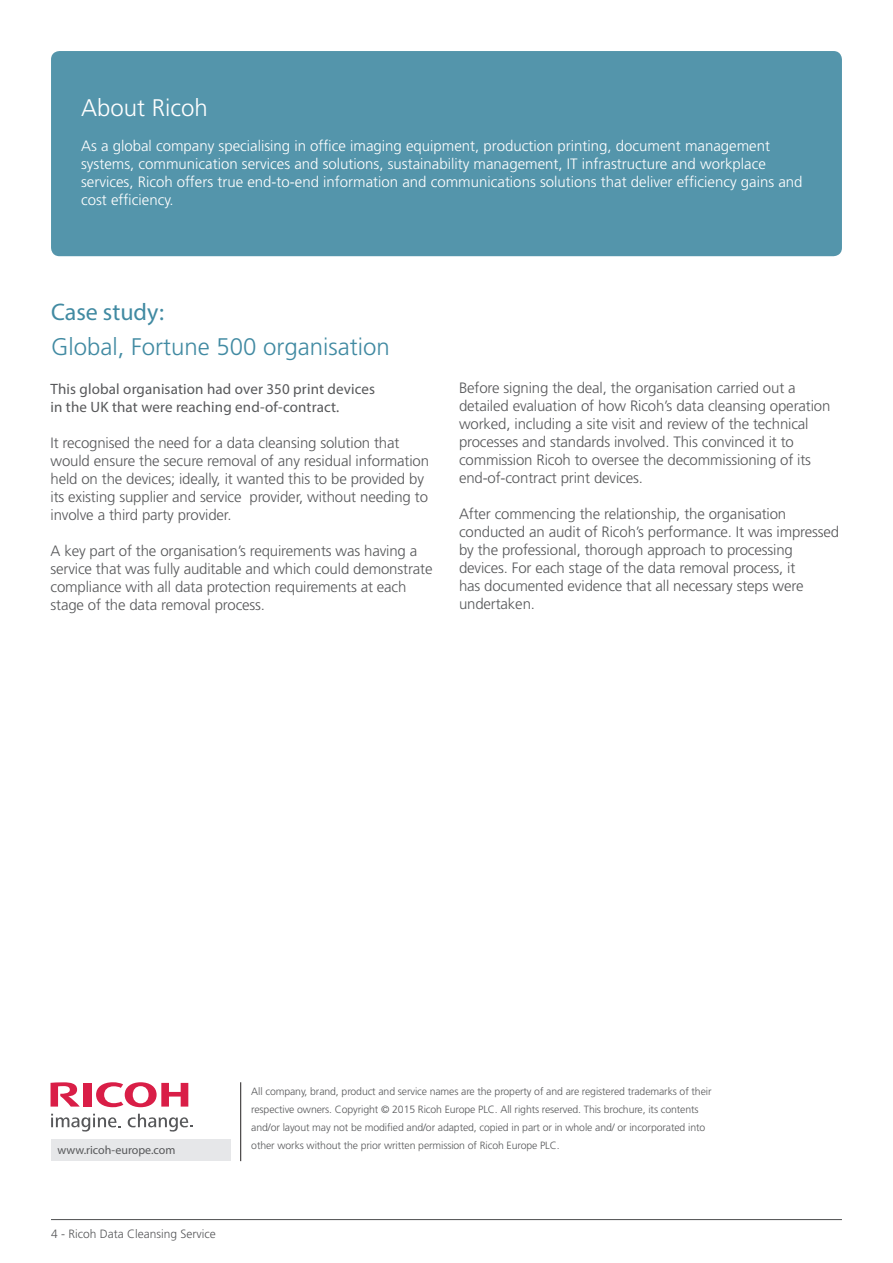
<style>
.page{position:relative;width:893px;height:1263px;background:#fff}
.page>*{position:absolute;margin:0;border:0;box-sizing:border-box;transform-origin:0 0}
.t1{font:300 24px "Frutiger LT";color:#418aa2}
.t2{font:300 24px "Frutiger LT";color:#fff}
.t3{font:24px "Myriad Pro";color:#418aa2}
.t4{font:300 15px/18px "Frutiger LT";letter-spacing:-.01em;color:#57585a}
.t5{font:300 15px/18px "Frutiger LT";color:#fff}
.t6{font:15px/18px "Myriad Pro";letter-spacing:.01em;color:#57585a}
.t7{font:300 12px "Frutiger LT";color:#57585a}
.t8{font:12px "Myriad Pro";color:#57585a}
.t9{font:300 10.5px/18px "Frutiger LT";letter-spacing:-.01em;color:#57585a}
</style>
<div class="page">
<hr style="left:51px;top:1219px;width:791px;height:1px;background:#4b4c4d">
<div style="left:51px;top:51px;width:791px;height:205px;background:#5495ab;border-radius:9px"></div>
<div style="left:51px;top:1139px;width:179px;height:22px;background:#e6e7e9"></div>
<svg style="left:96px;top:1082px;width:92px;height:25px"></svg>
<div style="left:83px;top:1083px;width:8px;height:23px;background:#d91e47"></div>
<svg style="left:51px;top:1082px;width:28px;height:24px"></svg>
<svg style="left:51px;top:1114px;width:70px;height:18px"></svg>
<svg style="left:128px;top:1114px;width:65px;height:18px"></svg>
<hr style="left:240px;top:1082px;width:1px;height:79px;background:#231f20">
<p class="t2" style="left:81px;top:94px;width:128px">About Ricoh</p>
<p class="t5" style="left:81px;top:137px;width:723px">As a global company specialising in office imaging equipment, production printing, document management systems, communication services and solutions, sustainability management, IT infrastructure and workplace services, Ricoh offers true end-to-end information and communications solutions that deliver efficiency gains and cost efficiency.</p>
<p class="t3" style="left:51px;top:297px;width:114px">Case study:</p>
<p class="t1" style="left:51px;top:334px;width:340px">Global, Fortune 500 organisation</p>
<p class="t6" style="left:51px;top:379px;width:326px">This global organisation had over 350 print devices in the UK that were reaching end-of-contract.</p>
<p class="t4" style="left:51px;top:434px;width:380px">It recognised the need for a data cleansing solution that would ensure the secure removal of any residual information held on the devices; ideally, it wanted this to be provided by its existing supplier and service provider, without needing to involve a third party provider.</p>
<p class="t4" style="left:51px;top:542px;width:384px">A key part of the organisation’s requirements was having a service that was fully auditable and which could demonstrate compliance with all data protection requirements at each stage of the data removal process.</p>
<p class="t4" style="left:459px;top:379px;width:373px">Before signing the deal, the organisation carried out a detailed evaluation of how Ricoh’s data cleansing operation worked, including a site visit and review of the technical processes and standards involved. This convinced it to commission Ricoh to oversee the decommissioning of its end-of-contract print devices.</p>
<p class="t4" style="left:459px;top:505px;width:382px">After commencing the relationship, the organisation conducted an audit of Ricoh’s performance. It was impressed by the professional, thorough approach to processing devices. For each stage of the data removal process, it<br>has documented evidence that all necessary steps were undertaken.</p>
<p class="t8" style="left:57px;top:1142px;width:120px">www.ricoh-europe.com</p>
<p class="t7" style="left:51px;top:1227px;width:166px">4 - Ricoh Data Cleansing Service</p>
<p class="t9" style="left:251px;top:1083px;width:462px">All company, brand, product and service names are the property of and are registered trademarks of their respective owners. Copyright © 2015 Ricoh Europe PLC. All rights reserved. This brochure, its contents and/or layout may not be modified and/or adapted, copied in part or in whole and/ or incorporated into other works without the prior written permission of Ricoh Europe PLC.</p>
</div>
